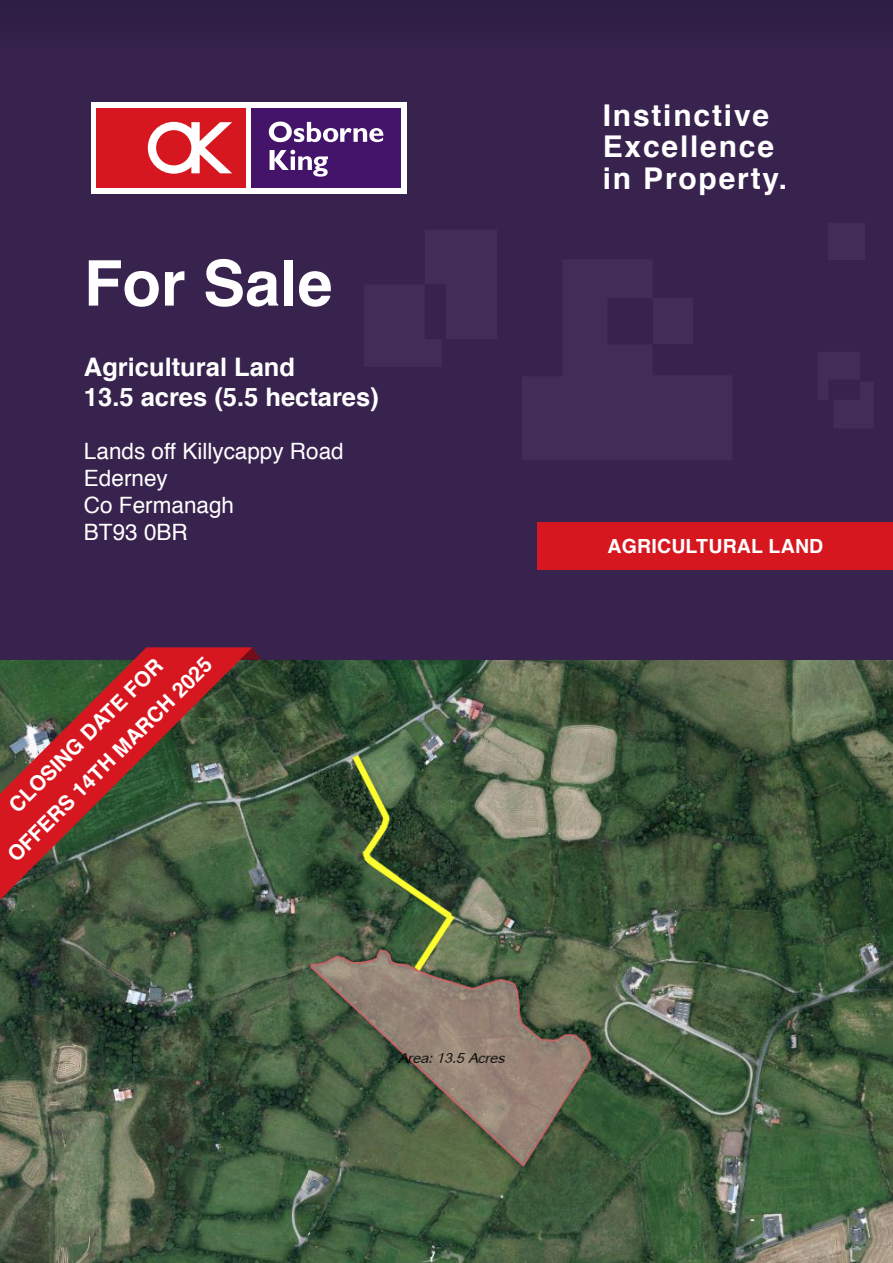
<style>
.page{position:relative;width:893px;height:1263px;background:#fff}
.page>*{position:absolute;margin:0;border:0;box-sizing:border-box;transform-origin:0 0}
.t1{font:700 63px "Helvetica";color:#fff}
.t2{font:700 30px/31.5px "Helvetica";letter-spacing:.06em;color:#fff}
.t3{font:700 25.5px "Helvetica";color:#fff}
.Address_Front{font:22.5px "Helvetica";color:#fff}
.Ribbon_Text{font:700 21px "Helvetica";color:#fff}
.Property_Type{font:700 19.5px "Helvetica";letter-spacing:.01em;color:#fff}
</style>
<div class="page">
<div style="left:0;top:0;width:893px;height:660px;background:#38234e"></div>
<div style="left:91px;top:102px;width:316px;height:91px;background:#fff"></div>
<div style="left:251px;top:108px;width:150px;height:79px;background:#44146b"></div>
<svg style="left:270px;top:150px;width:58px;height:27px"></svg>
<svg style="left:269px;top:122px;width:114px;height:20px"></svg>
<div style="left:97px;top:108px;width:149px;height:79px;background:#d7171f"></div>
<svg style="left:148px;top:122px;width:84px;height:52px"></svg>
<div style="left:654px;top:298px;width:39px;height:45px;background:#422d58"></div>
<div style="left:828px;top:223px;width:37px;height:36px;background:#422d58"></div>
<img style="left:0;top:660px;width:893px;height:603px">
<svg style="left:252px;top:647px;width:9px;height:13px"></svg>
<svg style="left:0;top:647px;width:252px;height:253px;background:#734436"></svg>
<div style="left:538px;top:522px;width:355px;height:48px;background:#d7171f"></div>
<h1 class="t1" style="left:84px;top:233px;width:250px">For Sale</h1>
<h2 class="t3" style="left:84px;top:346px;width:213px">Agricultural Land</h2>
<h2 class="t3" style="left:84px;top:377px;width:296px">13.5 acres (5.5 hectares)</h2>
<p class="Address_Front" style="left:84px;top:434px;width:261px">Lands off Killycappy Road</p>
<p class="Address_Front" style="left:84px;top:461px;width:85px">Ederney</p>
<p class="Address_Front" style="left:84px;top:488px;width:152px">Co Fermanagh</p>
<p class="Address_Front" style="left:84px;top:515px;width:105px">BT93 0BR</p>
<p class="Ribbon_Text" style="left:-1px;top:846px;width:280px;rotate:-45deg">OFFERS 14TH MARCH 2025</p>
<p class="Ribbon_Text" style="left:1px;top:797px;width:209px;rotate:-45deg">CLOSING DATE FOR</p>
<h2 class="t2" style="left:603px;top:100px;width:186px">Instinctive<br>Excellence in Property.</h2>
<p class="Property_Type" style="left:607px;top:531px;width:217px">AGRICULTURAL LAND</p>
</div>
